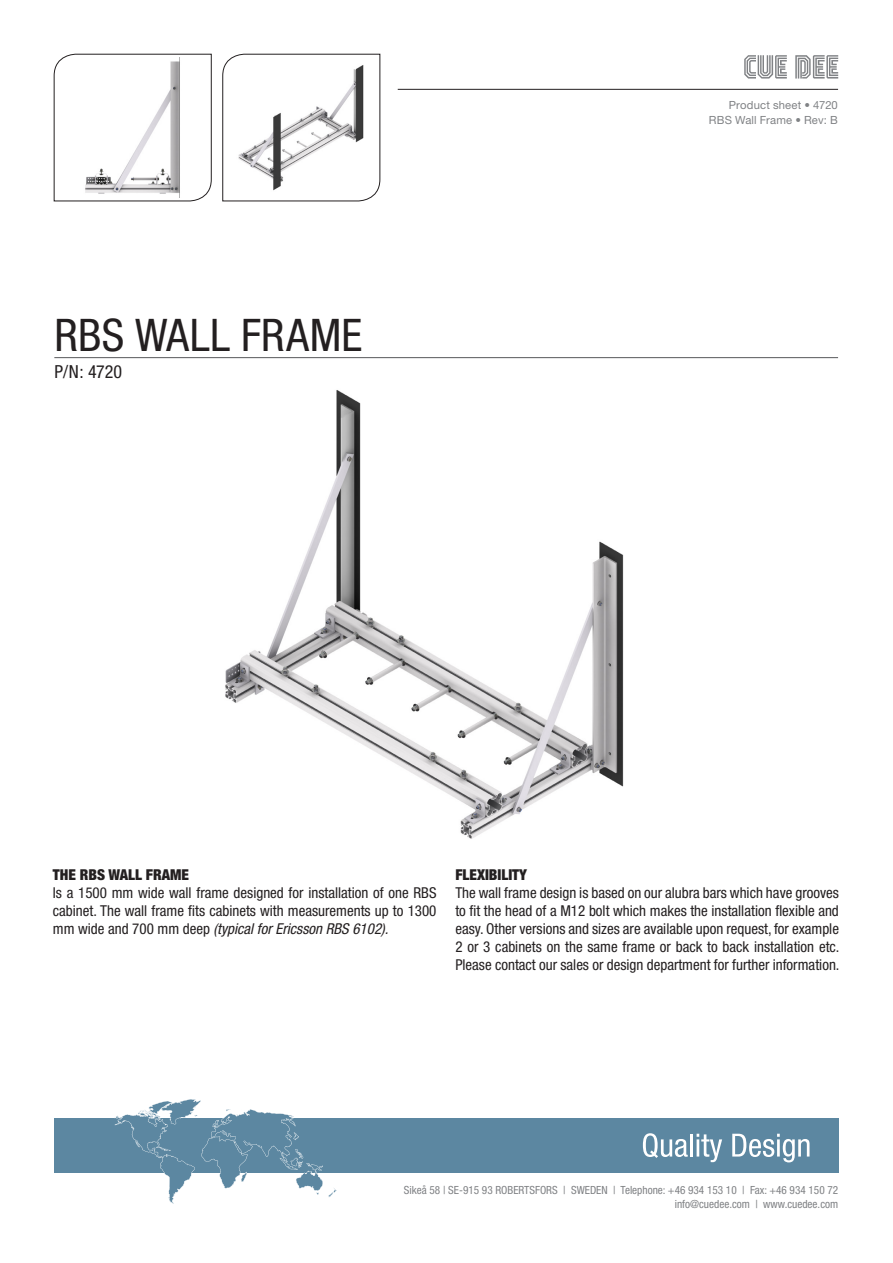
<style>
.page{position:relative;width:893px;height:1263px;background:#fff}
.page>*{position:absolute;margin:0;border:0;box-sizing:border-box;transform-origin:0 0}
.t1{font:condensed 45px "Helvetica Neue";letter-spacing:.01em;color:#231f20}
.t2{font:condensed 18px "Helvetica Neue";color:#231f20}
.t3{font:condensed 15px/18px "Helvetica Neue LT Pro";color:#231f20;text-align:justify}
.t4{font:900 condensed 15px "Helvetica Neue LT Pro";color:#231f20}
.t5{font:condensed 11.25px/13.5px "Helvetica Neue";color:#808285;text-align:right}
.t6{font:11.25px "Helvetica Neue";letter-spacing:.015em;color:#808285}
.s1{font-style:italic}
</style>
<div class="page">
<div style="left:54px;top:1118px;width:785px;height:55px;background:#5c87a1"></div>
<svg style="left:114px;top:1099px;width:223px;height:105px"></svg>
<svg style="left:643px;top:1133px;width:45px;height:25px"></svg>
<hr style="left:690px;top:1134px;width:3px;height:22px;background:#fff">
<svg style="left:697px;top:1134px;width:25px;height:28px"></svg>
<svg style="left:732px;top:1134px;width:77px;height:28px"></svg>
<hr style="left:398px;top:89px;width:440px;height:1px;background:#231f20">
<svg style="left:795px;top:55px;width:43px;height:24px"></svg>
<svg style="left:744px;top:55px;width:43px;height:24px"></svg>
<svg style="left:222px;top:54px;width:158px;height:147px"></svg>
<svg style="left:54px;top:54px;width:158px;height:147px"></svg>
<hr style="left:54px;top:357px;width:784px;height:1px;background:#57585a">
<img style="left:225px;top:390px;width:399px;height:449px">
<img style="left:84px;top:57px;width:98px;height:141px">
<img style="left:236px;top:62px;width:131px;height:129px">
<p class="t1" style="left:54px;top:309px;width:309px">RBS WALL FRAME</p>
<p class="t2" style="left:54px;top:361px;width:69px">P/N: 4720</p>
<p class="t6" style="left:729px;top:98px;width:110px">Product sheet • 4720</p>
<p class="t6" style="left:709px;top:113px;width:131px">RBS Wall Frame • Rev: B</p>
<p class="t4" style="left:53px;top:866px;width:138px">THE RBS WALL FRAME</p>
<p class="t3" style="left:53px;top:884px;width:385px">Is a 1500 mm wide wall frame designed for installation of one RBS cabinet. The wall frame fits cabinets with measurements up to 1300 mm wide and 700 mm deep <span class="s1">(typical for Ericsson RBS 6102).</span></p>
<p class="t4" style="left:455px;top:866px;width:73px">FLEXIBILITY</p>
<p class="t3" style="left:455px;top:884px;width:386px">The wall frame design is based on our alubra bars which have grooves to fit the head of a M12 bolt which makes the installation flexible and easy. Other versions and sizes are available upon request, for example 2 or 3 cabinets on the same frame or back to back installation etc.<br>Please contact our sales or design department for further information.</p>
<p class="t5" style="left:404px;top:1183px;width:436px">Sikeå 58 | SE-915 93 ROBERTSFORS | SWEDEN | Telephone: +46 934 153 10 | Fax: +46 934 150 72 info@cuedee.com | www.cuedee.com</p>
</div>
